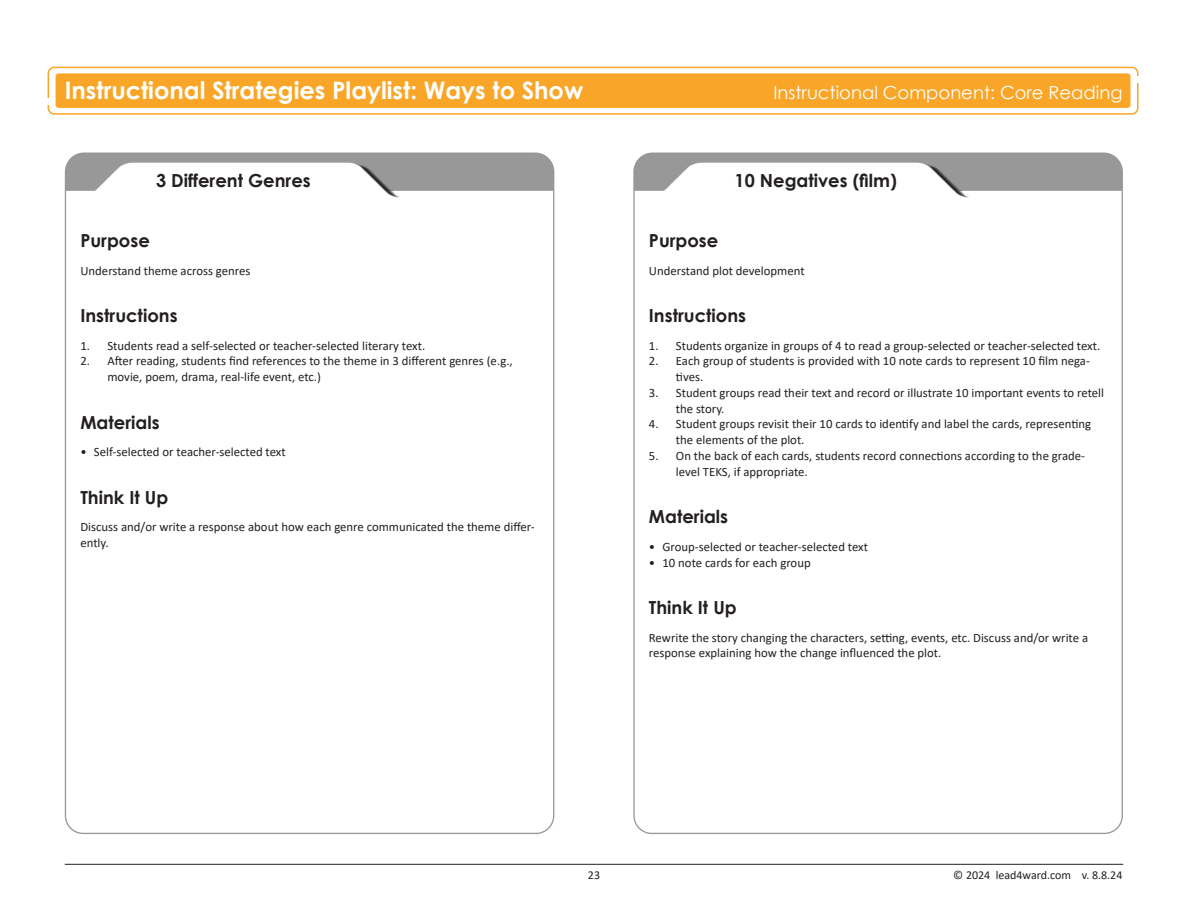
<style>
.page{position:relative;width:1188px;height:918px;background:#fff}
.page>*{position:absolute;margin:0;border:0;box-sizing:border-box;transform-origin:0 0}
.SE___and_R_or_S{font:700 24px "Century Gothic";color:#fff}
.Heading_1{font:700 18px "Century Gothic";color:#231f20}
.TEKS_Cluster_Title{font:18px "Century Gothic";color:#fff}
.t1{font:12.75px/15.8px "Calibri";color:#231f20}
.t2{font:12px "Calibri";color:#231f20}
</style>
<div class="page">
<div style="left:48px;top:67px;width:1091px;height:48px;border:2px solid #f9a628;border-radius:6px"></div>
<div style="left:56px;top:73px;width:1075px;height:35px;background:#f9a628;border-radius:3px"></div>
<div style="left:38px;top:98px;width:15px;height:7px;background:#fff"></div>
<div style="left:1134px;top:76px;width:14px;height:7px;background:#fff"></div>
<img style="left:65px;top:152px;width:489px;height:46px">
<hr style="left:65px;top:864px;width:1058px;height:1px;background:#231f20">
<img style="left:635px;top:152px;width:487px;height:46px">
<p class="SE___and_R_or_S" style="left:65px;top:72px;width:520px">Instructional Strategies Playlist: Ways to Show</p>
<p class="TEKS_Cluster_Title" style="left:773px;top:80px;width:351px">Instructional Component: Core Reading</p>
<p class="Heading_1" style="left:156px;top:167px;width:156px">3 Different Genres</p>
<p class="Heading_1" style="left:735px;top:167px;width:164px">10 Negatives (film)</p>
<p class="Heading_1" style="left:80px;top:227px;width:71px">Purpose</p>
<p class="t1" style="left:80px;top:262px;width:172px">Understand theme across genres</p>
<p class="Heading_1" style="left:80px;top:302px;width:99px">Instructions</p>
<p class="t1" style="left:80px;top:337px;width:346px">1. Students read a self-selected or teacher-selected literary text.</p>
<p class="t1" style="left:107px;top:353px;width:407px;text-indent:-27px">2. After reading, students find references to the theme in 3 different genres (e.g., movie, poem, drama, real-life event, etc.)</p>
<p class="Heading_1" style="left:80px;top:408px;width:81px">Materials</p>
<p class="t1" style="left:80px;top:444px;width:207px">• Self-selected or teacher-selected text</p>
<p class="Heading_1" style="left:80px;top:483px;width:89px">Think It Up</p>
<p class="t1" style="left:80px;top:519px;width:456px">Discuss and/or write a response about how each genre communicated the theme differ&shy;ently.</p>
<p class="Heading_1" style="left:649px;top:227px;width:71px">Purpose</p>
<p class="t1" style="left:649px;top:262px;width:157px">Understand plot development</p>
<p class="Heading_1" style="left:649px;top:302px;width:99px">Instructions</p>
<p class="t1" style="left:649px;top:337px;width:453px">1. Students organize in groups of 4 to read a group-selected or teacher-selected text.</p>
<p class="t1" style="left:676px;top:353px;width:415px;text-indent:-27px">2. Each group of students is provided with 10 note cards to represent 10 film nega&shy;tives.</p>
<p class="t1" style="left:676px;top:384px;width:430px;text-indent:-27px">3. Student groups read their text and record or illustrate 10 important events to retell the story.</p>
<p class="t1" style="left:676px;top:416px;width:417px;text-indent:-27px">4. Student groups revisit their 10 cards to identify and label the cards, representing the elements of the plot.</p>
<p class="t1" style="left:676px;top:447px;width:411px;text-indent:-27px">5. On the back of each cards, students record connections according to the grade&shy;level TEKS, if appropriate.</p>
<p class="Heading_1" style="left:649px;top:503px;width:81px">Materials</p>
<p class="t1" style="left:649px;top:538px;width:221px">• Group-selected or teacher-selected text</p>
<p class="t1" style="left:649px;top:554px;width:163px">• 10 note cards for each group</p>
<p class="Heading_1" style="left:649px;top:594px;width:89px">Think It Up</p>
<p class="t1" style="left:649px;top:629px;width:441px">Rewrite the story changing the characters, setting, events, etc. Discuss and/or write a response explaining how the change influenced the plot.</p>
<p class="t2" style="left:588px;top:867px;width:14px">23</p>
<p class="t2" style="left:953px;top:867px;width:171px">© 2024 lead4ward.com v. 8.8.24</p>
</div>
